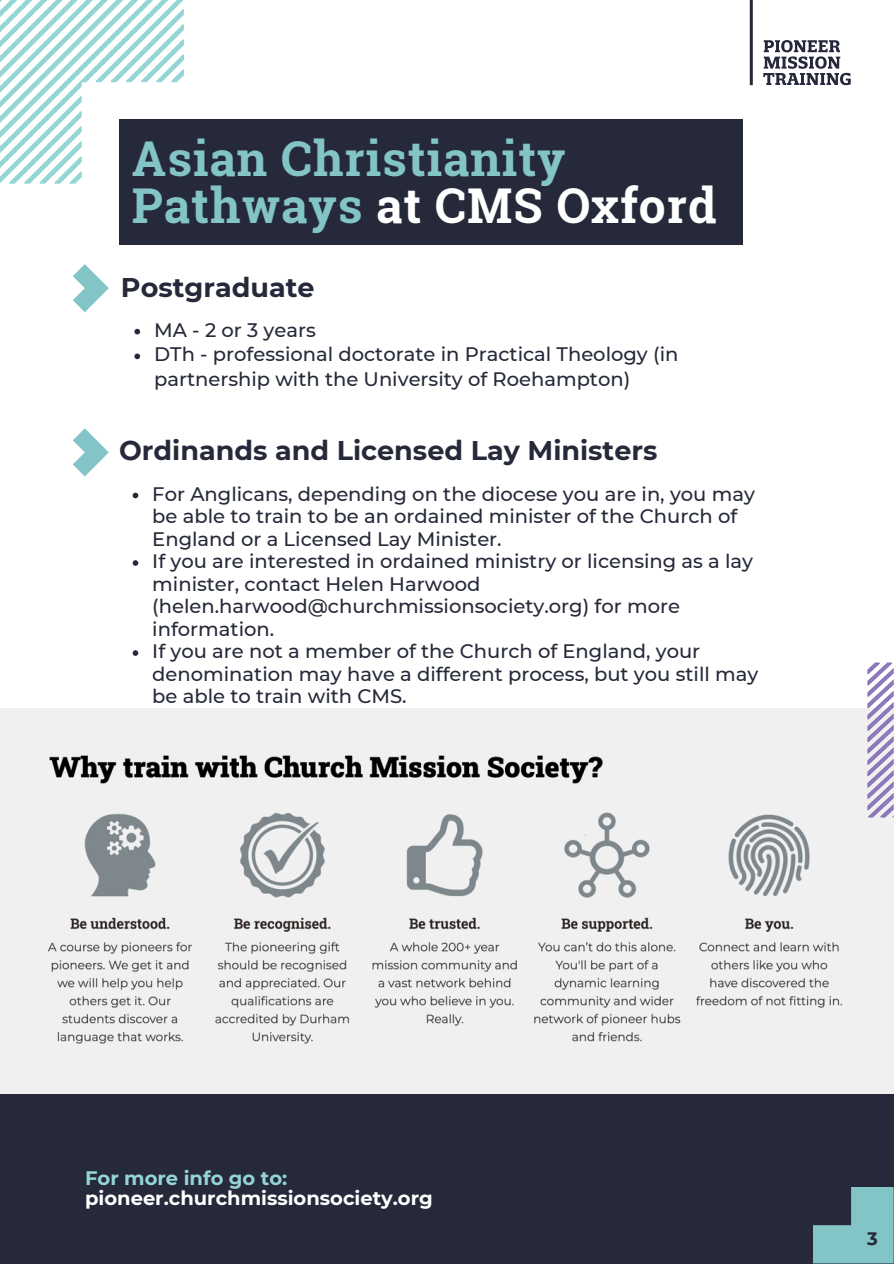
<style>
.page{position:relative;width:894px;height:1264px;background:#fff}
.page>*{position:absolute;margin:0;border:0;box-sizing:border-box;transform-origin:0 0}
.t1{font:700 48px/47.2px "Roboto Slab";letter-spacing:.02em;color:#83c4c7}
.t2{font:700 27px "Montserrat";color:#252939}
.t3{font:500 19.5px/22.5px "Montserrat";color:#252939}
.t4{font:700 19.5px/19.2px "Montserrat";color:#fff}
.t5{font:700 18px "Montserrat";color:#252939}
.s1{color:#fff}
.s2{color:#95d5d5}
</style>
<div class="page">
<svg style="left:73px;top:428px;width:36px;height:48px"></svg>
<svg style="left:0;top:0;width:184px;height:184px"></svg>
<svg style="left:73px;top:264px;width:36px;height:48px"></svg>
<svg style="left:763px;top:40px;width:87px;height:45px"></svg>
<hr style="left:749px;top:0;width:3px;height:85px;background:#252939">
<div style="left:0;top:713px;width:893px;height:550px;background:#252939"></div>
<svg style="left:813px;top:1187px;width:80px;height:76px"></svg>
<div style="left:119px;top:119px;width:623px;height:125px;background:#252939"></div>
<img style="left:0;top:709px;width:893px;height:384px">
<svg style="left:867px;top:662px;width:26px;height:155px;background:#c2b8d8"></svg>
<svg style="left:134px;top:329px;width:6px;height:5px"></svg>
<svg style="left:134px;top:353px;width:6px;height:6px"></svg>
<svg style="left:133px;top:492px;width:5px;height:6px"></svg>
<svg style="left:133px;top:560px;width:5px;height:6px"></svg>
<svg style="left:133px;top:650px;width:5px;height:6px"></svg>
<p class="t1" style="left:132px;top:134px;width:586px">Asian Christianity<br>Pathways <span class="s1">at CMS Oxford</span></p>
<p class="t2" style="left:121px;top:270px;width:195px">Postgraduate</p>
<p class="t3" style="left:154px;top:318px;width:163px">MA - 2 or 3 years</p>
<p class="t3" style="left:154px;top:342px;width:525px;line-height:24.8px">DTh - professional doctorate in Practical Theology (in partnership with the University of Roehampton)</p>
<h2 class="t2" style="left:119px;top:434px;width:539px">Ordinands and Licensed Lay Ministers</h2>
<h2 class="t3" style="left:152px;top:482px;width:604px">For Anglicans, depending on the diocese you are in, you may be able to train to be an ordained minister of the Church of<br>England or a Licensed Lay Minister.</h2>
<p class="t3" style="left:152px;top:550px;width:602px">If you are interested in ordained ministry or licensing as a lay minister, contact Helen Harwood (helen.harwood@churchmissionsociety.org) for more information.</p>
<p class="t3" style="left:152px;top:640px;width:607px">If you are not a member of the Church of England, your denomination may have a different process, but you still may be able to train with CMS.</p>
<h1 class="t4" style="left:85px;top:1168px;width:349px"><span class="s2">For more info go to: </span>pioneer.churchmissionsociety.org</h1>
<p class="t5" style="left:867px;top:1227px;width:12px">3</p>
</div>
